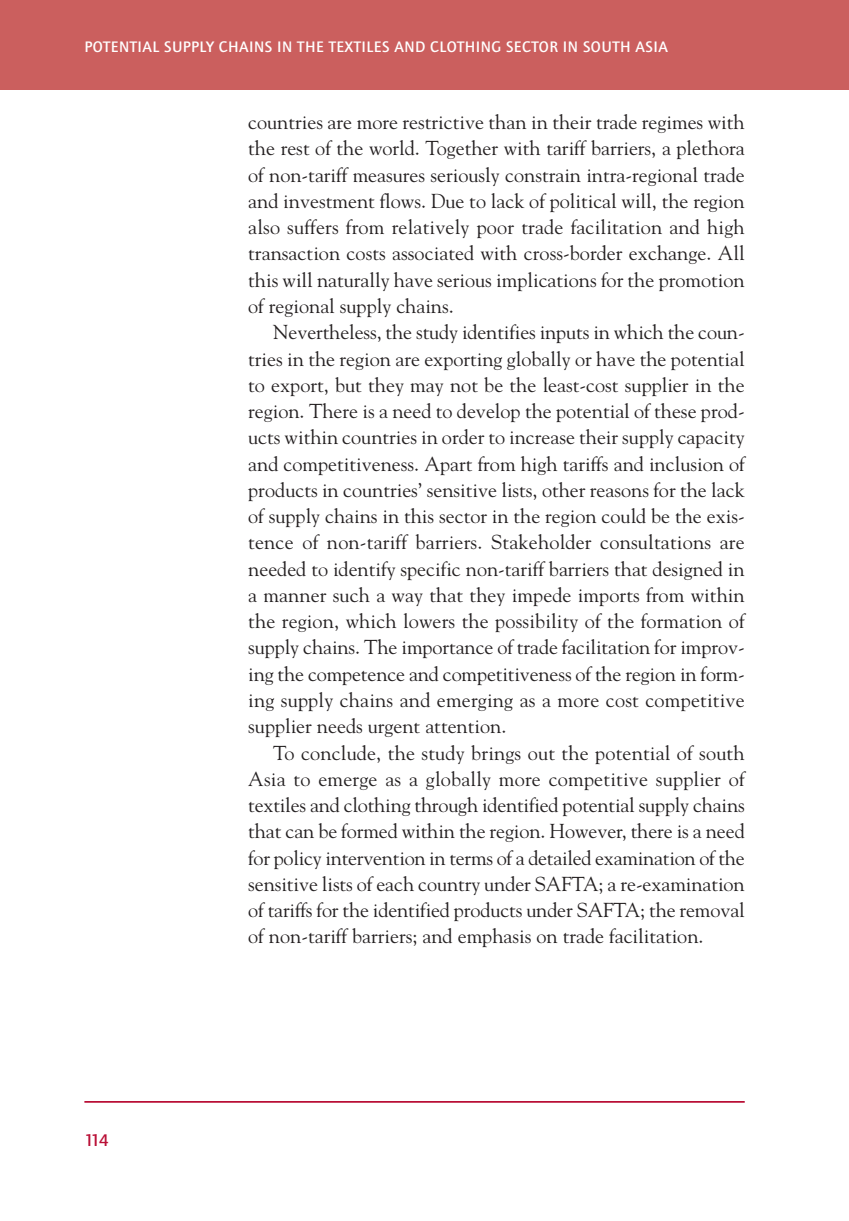
<style>
.page{position:relative;width:849px;height:1221px;background:#fff}
.page>*{position:absolute;margin:0;border:0;box-sizing:border-box;transform-origin:0 0}
.t1{font:20.12px/26.2px "Goudy";color:#231f20;text-align:justify}
.t2{font:500 17.5px "Foundry Journal";color:#b90f36}
.t3{font:500 15.75px "Foundry Journal";letter-spacing:.03em;color:#fff}
</style>
<div class="page">
<div style="left:833px;top:0;width:15px;height:89px;background:#cb5f5e"></div>
<div style="left:0;top:0;width:833px;height:89px;background:#cb5f5e"></div>
<hr style="left:84px;top:1100px;width:660px;height:2px;background:#b90f36">
<p class="t3" style="left:84px;top:41px;width:584px">POTENTIAL SUPPLY CHAINS IN THE TEXTILES AND CLOTHING SECTOR IN SOUTH ASIA</p>
<p class="t2" style="left:84px;top:1133px;width:26px">114</p>
<p class="t1" style="left:248px;top:109px;width:498px">countries are more restrictive than in their trade regimes with the rest of the world. Together with tariff barriers, a plethora of non-tariff measures seriously constrain intra-regional trade and investment flows. Due to lack of political will, the region also suffers from relatively poor trade facilitation and high transaction costs associated with cross-border exchange. All this will naturally have serious implications for the promotion of regional supply chains.</p>
<p class="t1" style="left:248px;top:319px;width:498px;text-indent:25px">Nevertheless, the study identifies inputs in which the coun&shy;tries in the region are exporting globally or have the potential to export, but they may not be the least-cost supplier in the region. There is a need to develop the potential of these prod&shy;ucts within countries in order to increase their supply capacity and competitiveness. Apart from high tariffs and inclusion of products in countries’ sensitive lists, other reasons for the lack of supply chains in this sector in the region could be the exis&shy;tence of non-tariff barriers. Stakeholder consultations are needed to identify specific non-tariff barriers that designed in a manner such a way that they impede imports from within the region, which lowers the possibility of the formation of supply chains. The importance of trade facilitation for improv&shy;ing the competence and competitiveness of the region in form&shy;ing supply chains and emerging as a more cost competitive supplier needs urgent attention.</p>
<p class="t1" style="left:248px;top:739px;width:498px;text-indent:25px">To conclude, the study brings out the potential of south Asia to emerge as a globally more competitive supplier of textiles and clothing through identified potential supply chains that can be formed within the region. However, there is a need for policy intervention in terms of a detailed examination of the sensitive lists of each country under SAFTA; a re-examination of tariffs for the identified products under SAFTA; the removal of non-tariff barriers; and emphasis on trade facilitation.</p>
</div>
